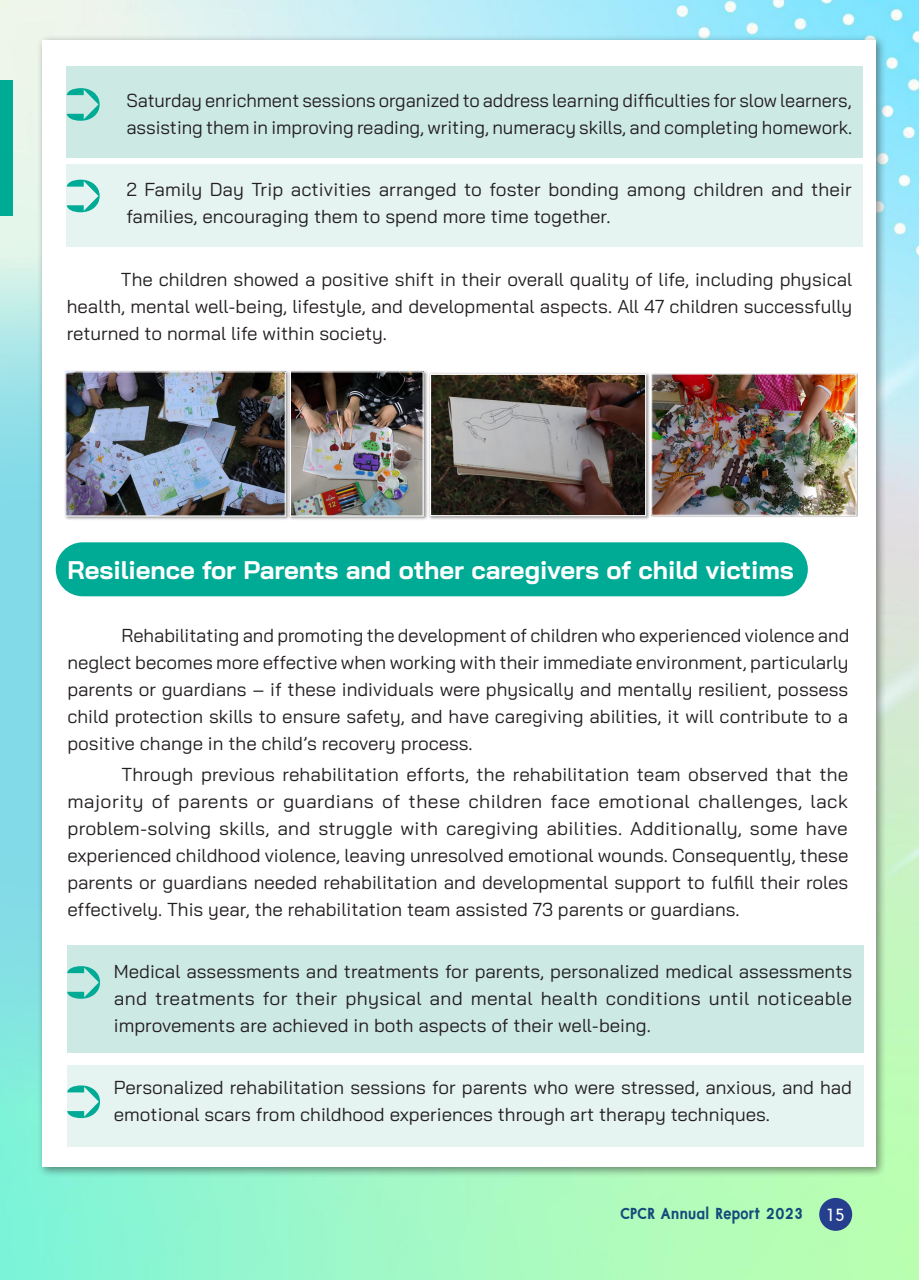
<style>
.page{position:relative;width:919px;height:1280px;background:#fff}
.page>*{position:absolute;margin:0;border:0;box-sizing:border-box;transform-origin:0 0}
.t1{font:700 25.5px "Bai Jamjuree";color:#fff}
.t2{font:700 21px "DB Brand Voice X";letter-spacing:.02em;color:#144a7c}
.t3{font:18.75px/27px "Bai Jamjuree";color:#231f20;text-align:justify}
.s1{font-weight:400;font-size:23.1px;color:#fff}
</style>
<div class="page">
<img style="left:0;top:0;width:918px;height:1280px">
<svg style="left:0;top:256px;width:37px;height:850px;background:#8cdfe6"></svg>
<div style="left:37px;top:35px;width:849px;height:1143px;background:#231f20;opacity:.5"></div>
<div style="left:42px;top:40px;width:833px;height:1126px;background:#fff"></div>
<div style="left:0;top:80px;width:13px;height:135px;background:#00ab95"></div>
<div style="left:428px;top:372px;width:222px;height:148px;background:#231f20;opacity:.5"></div>
<img style="left:432px;top:376px;width:212px;height:138px">
<div style="left:430px;top:374px;width:216px;height:142px;border:1px solid #fff"></div>
<div style="left:288px;top:370px;width:140px;height:150px;background:#231f20;opacity:.5"></div>
<img style="left:292px;top:373px;width:129px;height:141px">
<div style="left:290px;top:371px;width:133px;height:145px;border:1px solid #fff"></div>
<div style="left:64px;top:370px;width:226px;height:150px;background:#231f20;opacity:.5"></div>
<img style="left:67px;top:373px;width:217px;height:141px">
<div style="left:65px;top:371px;width:221px;height:145px;border:1px solid #fff"></div>
<div style="left:651px;top:373px;width:206px;height:144px;background:#231f20;opacity:.5"></div>
<img style="left:653px;top:376px;width:201px;height:137px">
<div style="left:651px;top:374px;width:205px;height:141px;border:1px solid #fff"></div>
<div style="left:66px;top:165px;width:797px;height:82px;background:#e5f3f1"></div>
<div style="left:66px;top:67px;width:797px;height:91px;background:#cde9e4"></div>
<svg style="left:67px;top:88px;width:33px;height:33px"></svg>
<svg style="left:67px;top:180px;width:33px;height:32px"></svg>
<div style="left:56px;top:542px;width:751px;height:54px;background:#00ab95;border-radius:27px"></div>
<div style="left:67px;top:1066px;width:796px;height:81px;background:#e5f3f1"></div>
<div style="left:67px;top:945px;width:796px;height:107px;background:#cde9e4"></div>
<svg style="left:67px;top:966px;width:33px;height:33px"></svg>
<svg style="left:67px;top:1085px;width:33px;height:33px"></svg>
<div style="left:819px;top:1198px;width:33px;height:33px;background:#253f8e;border-radius:50%"></div>
<p class="t3" style="left:126px;top:86px;width:727px">Saturday enrichment sessions organized to address learning difficulties for slow learners, assisting them in improving reading, writing, numeracy skills, and completing homework.</p>
<p class="t3" style="left:126px;top:176px;width:727px">2 Family Day Trip activities arranged to foster bonding among children and their families, encouraging them to spend more time together.</p>
<p class="t3" style="left:67px;top:265px;width:786px;text-indent:54px">The children showed a positive shift in their overall quality of life, including physical health, mental well-being, lifestyle, and developmental aspects. All 47 children successfully returned to normal life within society.</p>
<p class="t1" style="left:67px;top:556px;width:728px">Resilience for Parents and other caregivers of child victims</p>
<p class="t3" style="left:67px;top:622px;width:783px;text-indent:54px">Rehabilitating and promoting the development of children who experienced violence and neglect becomes more effective when working with their immediate environment, particularly parents or guardians – if these individuals were physically and mentally resilient, possess child protection skills to ensure safety, and have caregiving abilities, it will contribute to a positive change in the child’s recovery process.</p>
<p class="t3" style="left:67px;top:761px;width:782px;text-indent:54px">Through previous rehabilitation efforts, the rehabilitation team observed that the majority of parents or guardians of these children face emotional challenges, lack problem-solving skills, and struggle with caregiving abilities. Additionally, some have experienced childhood violence, leaving unresolved emotional wounds. Consequently, these parents or guardians needed rehabilitation and developmental support to fulfill their roles effectively. This year, the rehabilitation team assisted 73 parents or guardians.</p>
<p class="t3" style="left:114px;top:957px;width:739px">Medical assessments and treatments for parents, personalized medical assessments and treatments for their physical and mental health conditions until noticeable improvements are achieved in both aspects of their well-being.</p>
<p class="t3" style="left:114px;top:1074px;width:739px">Personalized rehabilitation sessions for parents who were stressed, anxious, and had emotional scars from childhood experiences through art therapy techniques.</p>
<p class="t2" style="left:620px;top:1201px;width:226px">CPCR Annual Report 2023 <span class="s1">15</span></p>
</div>
